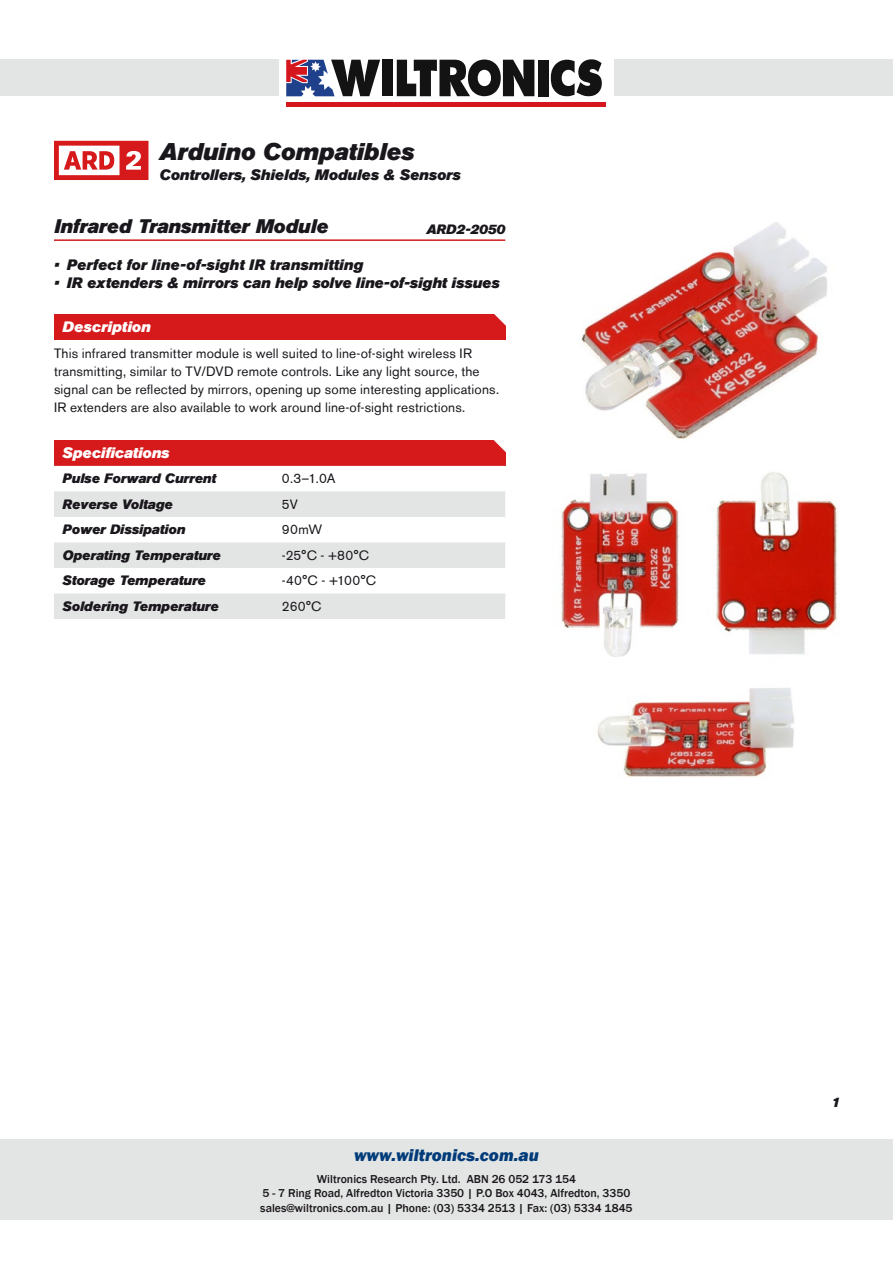
<style>
.page{position:relative;width:893px;height:1263px;background:#fff}
.page>*{position:absolute;margin:0;border:0;box-sizing:border-box;transform-origin:0 0}
.t1{font:italic 24px "Akzidenz Grotesk BQ Super";color:#1a171c}
.t2{font:italic 19.5px "Akzidenz Grotesk BQ Super";color:#1a171c}
.t3{font:italic 800 17.25px "Franklin Gothic";color:#003b79}
.t4{font:italic 15px "Akzidenz Grotesk BQ Super";color:#1a171c}
.t5{font:italic 15px "Akzidenz Grotesk BQ Super";color:#fff}
.t6{font:13.5px/18px "Akzidenz Grotesk BE";letter-spacing:.01em;color:#1a171c}
.t7{font:italic 13.5px "Akzidenz Grotesk BQ Super";color:#1a171c}
.t8{font:500 11.85px/14.2px "Franklin Gothic";color:#1a171c;text-align:center}
</style>
<div class="page">
<div style="left:0;top:1140px;width:893px;height:80px;background:#e3e4e4"></div>
<div style="left:0;top:60px;width:279px;height:36px;background:#e3e4e4"></div>
<div style="left:614px;top:60px;width:279px;height:36px;background:#e3e4e4"></div>
<div style="left:286px;top:102px;width:319px;height:5px;background:#d5161c"></div>
<svg style="left:286px;top:60px;width:94px;height:36px"></svg>
<div style="left:382px;top:60px;width:10px;height:36px;background:#121312"></div>
<div style="left:538px;top:60px;width:10px;height:36px;background:#121312"></div>
<svg style="left:551px;top:59px;width:51px;height:37px"></svg>
<svg style="left:397px;top:60px;width:137px;height:36px"></svg>
<svg style="left:54px;top:141px;width:94px;height:39px"></svg>
<hr style="left:54px;top:239px;width:451px;height:2px;background:#d61a1c">
<img style="left:581px;top:222px;width:246px;height:217px">
<div style="left:54px;top:314px;width:451px;height:26px;background:#d61a1c"></div>
<svg style="left:494px;top:314px;width:12px;height:17px"></svg>
<div style="left:54px;top:440px;width:451px;height:26px;background:#d61a1c"></div>
<svg style="left:54px;top:491px;width:451px;height:128px;fill:#e3e4e4"></svg>
<svg style="left:493px;top:440px;width:13px;height:17px"></svg>
<img style="left:716px;top:472px;width:122px;height:182px">
<img style="left:561px;top:473px;width:118px;height:184px">
<img style="left:597px;top:688px;width:198px;height:90px">
<h1 class="t1" style="left:159px;top:138px;width:256px">Arduino Compatibles</h1>
<p class="t4" style="left:159px;top:166px;width:303px">Controllers, Shields, Modules &amp; Sensors</p>
<h2 class="t2" style="left:54px;top:215px;width:275px">Infrared Transmitter Module</h2>
<p class="t7" style="left:426px;top:222px;width:80px">ARD2-2050</p>
<p class="t4" style="left:54px;top:256px;width:311px">• Perfect for line-of-sight IR transmitting</p>
<p class="t4" style="left:54px;top:274px;width:447px">• IR extenders &amp; mirrors can help solve line-of-sight issues</p>
<p class="t5" style="left:63px;top:318px;width:90px">Description</p>
<p class="t6" style="left:54px;top:344px;width:447px">This infrared transmitter module is well suited to line-of-sight wireless IR transmitting, similar to TV/DVD remote controls. Like any light source, the signal can be reflected by mirrors, opening up some interesting applications.<br>IR extenders are also available to work around line-of-sight restrictions.</p>
<p class="t5" style="left:63px;top:444px;width:108px">Specifications</p>
<p class="t7" style="left:63px;top:471px;width:155px">Pulse Forward Current</p>
<p class="t6" style="left:282px;top:470px;width:55px">0.3–1.0A</p>
<p class="t7" style="left:63px;top:496px;width:112px">Reverse Voltage</p>
<p class="t6" style="left:282px;top:495px;width:18px">5V</p>
<p class="t7" style="left:63px;top:522px;width:124px">Power Dissipation</p>
<p class="t6" style="left:282px;top:521px;width:42px">90mW</p>
<p class="t7" style="left:63px;top:547px;width:160px">Operating Temperature</p>
<p class="t6" style="left:282px;top:546px;width:88px">-25°C - +80°C</p>
<p class="t7" style="left:63px;top:573px;width:145px">Storage Temperature</p>
<p class="t6" style="left:282px;top:572px;width:96px">-40°C - +100°C</p>
<p class="t7" style="left:63px;top:598px;width:158px">Soldering Temperature</p>
<p class="t6" style="left:282px;top:597px;width:41px">260°C</p>
<p class="t3" style="left:354px;top:1144px;width:186px">www.wiltronics.com.au</p>
<p class="t8" style="left:260px;top:1172px;width:374px">Wiltronics Research Pty. Ltd. ABN 26 052 173 154<br>5 - 7 Ring Road, Alfredton Victoria 3350 | P.O Box 4043, Alfredton, 3350 sales@wiltronics.com.au | Phone: (03) 5334 2513 | Fax: (03) 5334 1845</p>
<p class="t7" style="left:831px;top:1094px;width:10px">1</p>
</div>
